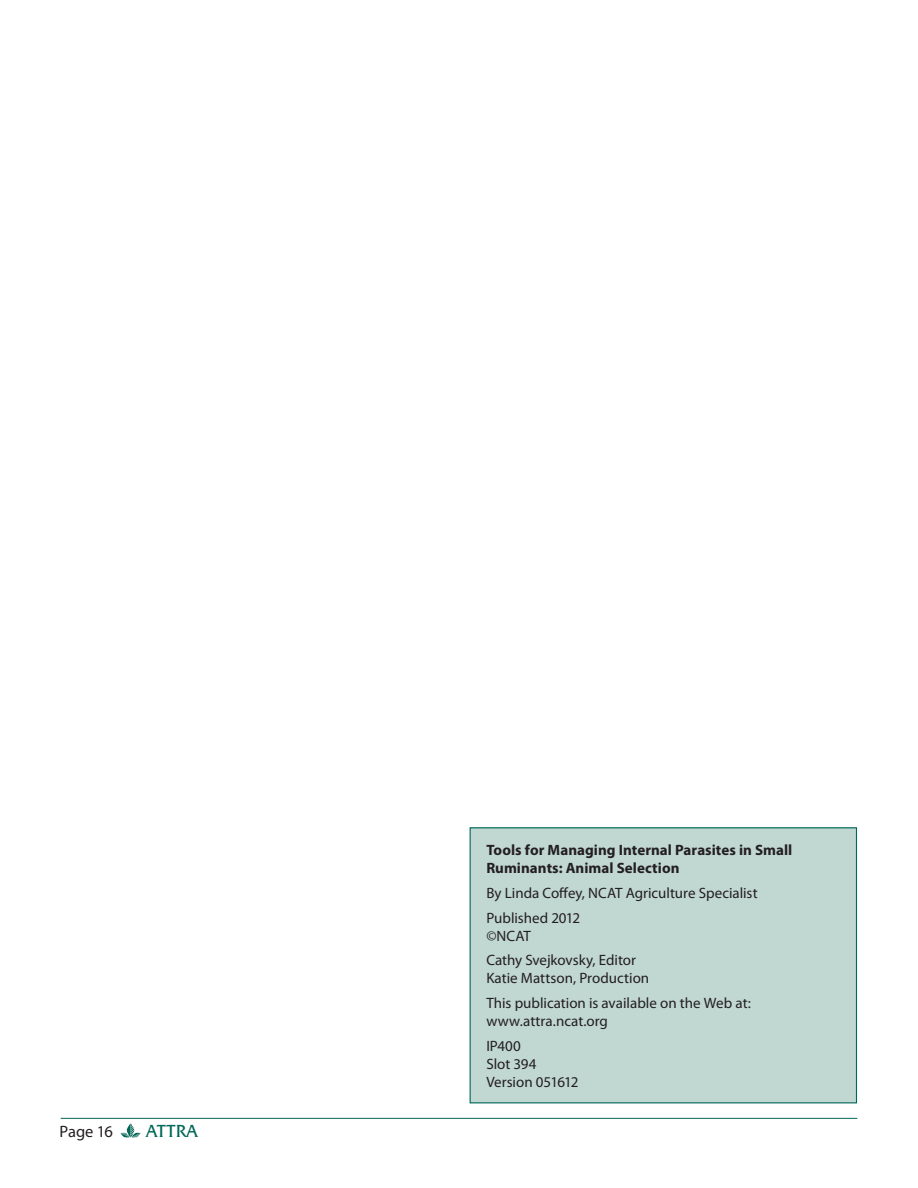
<style>
.page{position:relative;width:918px;height:1188px;background:#fff}
.page>*{position:absolute;margin:0;border:0;box-sizing:border-box;transform-origin:0 0}
.t1{font:18px "Friz Quadrata IT Cby BT";letter-spacing:-.01em;color:#006857}
.t2{font:16.5px "Myriad Pro";letter-spacing:-.01em;color:#231f20}
.t3{font:15px/24.8px "Myriad Pro";color:#231f20}
.t4{font:700 15px/18px "Myriad Pro";color:#231f20}
</style>
<div class="page">
<hr style="left:61px;top:1118px;width:796px;height:1px;background:#006857">
<svg style="left:121px;top:1124px;width:20px;height:14px"></svg>
<div style="left:470px;top:828px;width:386px;height:275px;background:#c1d7d2"></div>
<div style="left:470px;top:827px;width:387px;height:276px;border:1px solid #006857"></div>
<p class="t2" style="left:60px;top:1126px;width:55px">Page 16</p>
<p class="t1" style="left:146px;top:1120px;width:53px">ATTRA</p>
<p class="t4" style="left:486px;top:842px;width:308px">Tools for Managing Internal Parasites in Small<br>Ruminants: Animal Selection</p>
<p class="t3" style="left:486px;top:882px;width:273px">By Linda Coffey, NCAT Agriculture Specialist<br>Published 2012</p>
<p class="t3" style="left:486px;top:925px;width:151px">©NCAT<br>Cathy Svejkovsky, Editor</p>
<p class="t3" style="left:486px;top:967px;width:266px">Katie Mattson, Production<br>This publication is available on the Web at:</p>
<p class="t3" style="left:486px;top:1010px;width:123px">www.attra.ncat.org<br>IP400</p>
<p class="t3" style="left:486px;top:1056px;width:94px;line-height:18px">Slot 394<br>Version 051612</p>
</div>
